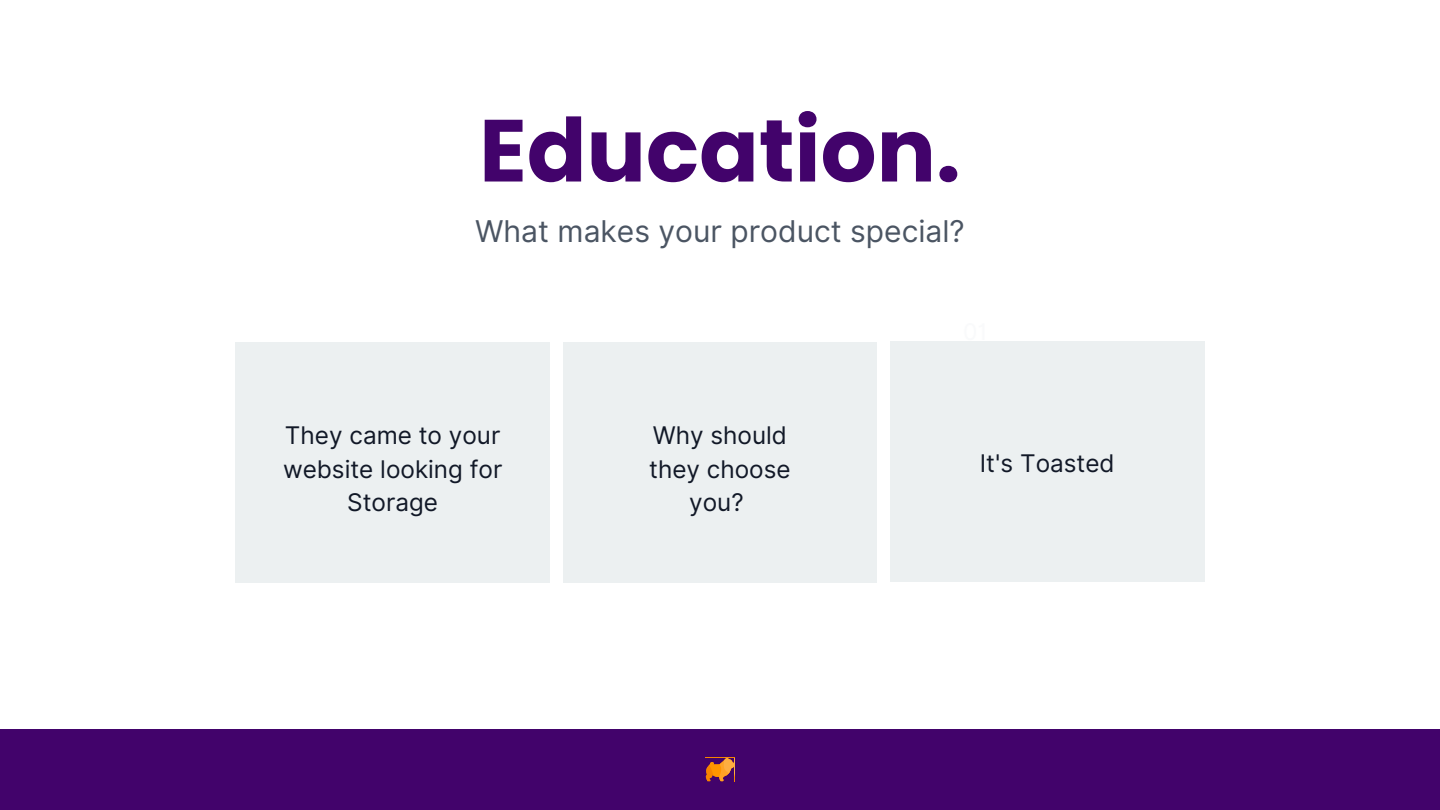
<style>
.page{position:relative;width:1440px;height:810px;background:#fff}
.page>*{position:absolute;margin:0;border:0;box-sizing:border-box;transform-origin:0 0}
.t1{font:700 88px "Poppins";color:#42036b}
.t2{font:30px "Inter";color:#4b5563}
.t3{font:24.3px/33.8px "Inter";color:#111827;text-align:center}
</style>
<div class="page">
<div style="left:1px;top:729px;width:1439px;height:81px;background:#42036b"></div>
<svg style="left:706px;top:768px;width:1px;height:12px"></svg>
<svg style="left:707px;top:758px;width:27px;height:23px"></svg>
<div style="left:890px;top:341px;width:314px;height:241px;background:#ecf0f1"></div>
<div style="left:236px;top:342px;width:314px;height:241px;background:#ecf0f1"></div>
<div style="left:563px;top:342px;width:314px;height:241px;background:#ecf0f1"></div>
<h1 class="t1" style="left:479px;top:89px;width:483px">Education.</h1>
<h2 class="t2" style="left:475px;top:213px;width:491px">What makes your product special?</h2>
<p class="t3" style="left:283px;top:418px;width:221px">They came to your website looking for<br>Storage</p>
<p class="t3" style="left:649px;top:418px;width:143px">Why should they choose you?</p>
<p class="t3" style="left:980px;top:446px;width:136px">It's Toasted</p>
</div>
